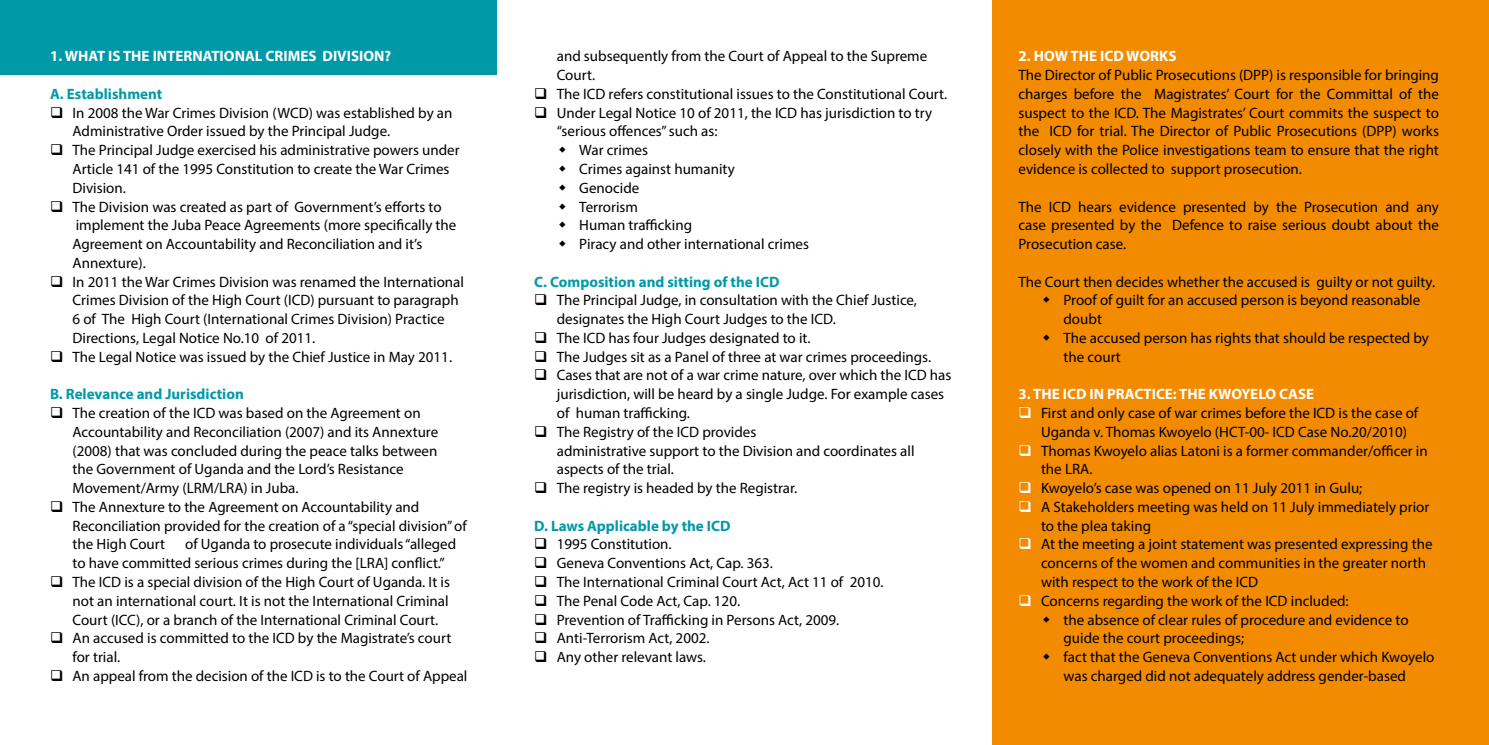
<style>
.page{position:relative;width:1489px;height:745px;background:#fff}
.page>*{position:absolute;margin:0;border:0;box-sizing:border-box;transform-origin:0 0}
.t1{font:15px/18.8px "Myriad Pro";color:#000}
.t2{font:700 15px "Myriad Pro";color:#0099a8}
.t3{font:700 15px "Myriad Pro";color:#fff}
.s1{color:#fff}
</style>
<div class="page">
<div style="left:992px;top:0;width:496px;height:744px;background:#f38b00"></div>
<div style="left:0;top:0;width:496px;height:75px;background:#0099a8"></div>
<p class="t3" style="left:50px;top:46px;width:343px">1. WHAT IS THE INTERNATIONAL CRIMES DIVISION?</p>
<p class="t2" style="left:50px;top:84px;width:114px">A. Establishment</p>
<p class="t1" style="left:73px;top:103px;width:381px;text-indent:-22px">❑ In 2008 the War Crimes Division (WCD) was established by an<br>Administrative Order issued by the Principal Judge.</p>
<p class="t1" style="left:73px;top:140px;width:388px;text-indent:-22px">❑ The Principal Judge exercised his administrative powers under<br>Article 141 of the 1995 Constitution to create the War Crimes<br>Division.</p>
<p class="t1" style="left:73px;top:197px;width:385px;text-indent:-22px">❑ The Division was created as part of Government’s efforts to implement the Juba Peace Agreements (more specifically the Agreement on Accountability and Reconciliation and it’s Annexture).</p>
<p class="t1" style="left:73px;top:272px;width:393px;text-indent:-22px">❑ In 2011 the War Crimes Division was renamed the International Crimes Division of the High Court (ICD) pursuant to paragraph 6 of The High Court (International Crimes Division) Practice Directions, Legal Notice No.10 of 2011.</p>
<p class="t1" style="left:50px;top:347px;width:403px">❑ The Legal Notice was issued by the Chief Justice in May 2011.</p>
<p class="t2" style="left:50px;top:384px;width:195px">B. Relevance and Jurisdiction</p>
<p class="t1" style="left:73px;top:403px;width:367px;text-indent:-22px">❑ The creation of the ICD was based on the Agreement on Accountability and Reconciliation (2007) and its Annexture (2008) that was concluded during the peace talks between the Government of Uganda and the Lord’s Resistance Movement/Army (LRM/LRA) in Juba.</p>
<p class="t1" style="left:73px;top:497px;width:396px;text-indent:-22px">❑ The Annexture to the Agreement on Accountability and<br>Reconciliation provided for the creation of a “special division” of the High Court</p>
<p class="t1" style="left:73px;top:534px;width:385px;text-indent:112px">of Uganda to prosecute individuals “alleged to have committed serious crimes during the [LRA] conflict.”</p>
<p class="t1" style="left:73px;top:572px;width:379px;text-align:justify;text-indent:-22px">❑ The ICD is a special division of the High Court of Uganda. It is not an international court. It is not the International Criminal Court (ICC), or a branch of the International Criminal Court.</p>
<p class="t1" style="left:73px;top:628px;width:380px;text-indent:-22px">❑ An accused is committed to the ICD by the Magistrate’s court for trial.</p>
<p class="t1" style="left:50px;top:665px;width:419px">❑ An appeal from the decision of the ICD is to the Court of Appeal</p>
<p class="t1" style="left:556px;top:47px;width:372px">and subsequently from the Court of Appeal to the Supreme<br>Court.</p>
<p class="t1" style="left:534px;top:84px;width:414px">❑ The ICD refers constitutional issues to the Constitutional Court.</p>
<p class="t1" style="left:534px;top:103px;width:399px">❑ Under Legal Notice 10 of 2011, the ICD has jurisdiction to try</p>
<p class="t1" style="left:556px;top:122px;width:162px">“serious offences” such as:</p>
<p class="t1" style="left:579px;top:140px;width:70px">War crimes</p>
<p class="t1" style="left:579px;top:159px;width:157px">Crimes against humanity</p>
<p class="t1" style="left:579px;top:178px;width:62px">Genocide</p>
<p class="t1" style="left:579px;top:197px;width:60px">Terrorism</p>
<p class="t1" style="left:579px;top:215px;width:114px">Human trafficking</p>
<p class="t1" style="left:579px;top:234px;width:231px">Piracy and other international crimes</p>
<p class="t2" style="left:534px;top:271px;width:247px">C. Composition and sitting of the ICD</p>
<p class="t1" style="left:556px;top:290px;width:362px;text-indent:-22px">❑ The Principal Judge, in consultation with the Chief Justice, designates the High Court Judges to the ICD.</p>
<p class="t1" style="left:534px;top:328px;width:278px">❑ The ICD has four Judges designated to it.</p>
<p class="t1" style="left:534px;top:347px;width:398px">❑ The Judges sit as a Panel of three at war crimes proceedings.</p>
<p class="t1" style="left:556px;top:365px;width:396px;text-indent:-22px">❑ Cases that are not of a war crime nature, over which the ICD has jurisdiction, will be heard by a single Judge. For example cases of human trafficking.</p>
<p class="t1" style="left:556px;top:422px;width:359px;text-indent:-22px">❑ The Registry of the ICD provides<br>administrative support to the Division and coordinates all aspects of the trial.</p>
<p class="t1" style="left:534px;top:478px;width:264px">❑ The registry is headed by the Registrar.</p>
<p class="t2" style="left:534px;top:515px;width:198px">D. Laws Applicable by the ICD</p>
<p class="t1" style="left:534px;top:534px;width:139px">❑ 1995 Constitution.</p>
<p class="t1" style="left:534px;top:553px;width:240px">❑ Geneva Conventions Act, Cap. 363.</p>
<p class="t1" style="left:534px;top:572px;width:351px">❑ The International Criminal Court Act, Act 11 of 2010.</p>
<p class="t1" style="left:534px;top:590px;width:207px">❑ The Penal Code Act, Cap. 120.</p>
<p class="t1" style="left:534px;top:609px;width:306px">❑ Prevention of Trafficking in Persons Act, 2009.</p>
<p class="t1" style="left:534px;top:628px;width:177px">❑ Anti-Terrorism Act, 2002.</p>
<p class="t1" style="left:534px;top:647px;width:173px">❑ Any other relevant laws.</p>
<p class="t3" style="left:1018px;top:46px;width:159px">2. HOW THE ICD WORKS</p>
<p class="t1" style="left:1018px;top:65px;width:422px;text-align:justify">The Director of Public Prosecutions (DPP) is responsible for bringing charges before the Magistrates’ Court for the Committal of the suspect to the ICD. The Magistrates’ Court commits the suspect to the ICD for trial. The Director of Public Prosecutions (DPP) works closely with the Police investigations team to ensure that the right evidence is collected to support prosecution.</p>
<p class="t1" style="left:1018px;top:197px;width:422px;text-align:justify">The ICD hears evidence presented by the Prosecution and any case presented by the Defence to raise serious doubt about the Prosecution case.</p>
<p class="t1" style="left:1063px;top:272px;width:373px;text-indent:-45px">The Court then decides whether the accused is guilty or not guilty.<br>Proof of guilt for an accused person is beyond reasonable doubt<br>The accused person has rights that should be respected by the court</p>
<p class="t3" style="left:1018px;top:384px;width:297px">3. THE ICD IN PRACTICE: THE KWOYELO CASE</p>
<p class="t1" style="left:1040px;top:403px;width:379px;text-indent:-22px"><span class="s1">❑</span> First and only case of war crimes before the ICD is the case of<br>Uganda v. Thomas Kwoyelo (HCT-00- ICD Case No.20/2010)</p>
<p class="t1" style="left:1040px;top:440px;width:388px;text-indent:-22px"><span class="s1">❑</span> Thomas Kwoyelo alias Latoni is a former commander/officer in the LRA.</p>
<p class="t1" style="left:1018px;top:478px;width:345px"><span class="s1">❑</span> Kwoyelo’s case was opened on 11 July 2011 in Gulu;</p>
<p class="t1" style="left:1040px;top:497px;width:390px;text-indent:-22px"><span class="s1">❑</span> A Stakeholders meeting was held on 11 July immediately prior to the plea taking</p>
<p class="t1" style="left:1040px;top:534px;width:393px;text-indent:-22px"><span class="s1">❑</span> At the meeting a joint statement was presented expressing the concerns of the women and communities in the greater north with respect to the work of the ICD</p>
<p class="t1" style="left:1063px;top:590px;width:372px;text-indent:-45px"><span class="s1">❑</span> Concerns regarding the work of the ICD included:<br>the absence of clear rules of procedure and evidence to guide the court proceedings;<br>fact that the Geneva Conventions Act under which Kwoyelo was charged did not adequately address gender-based</p>
</div>
